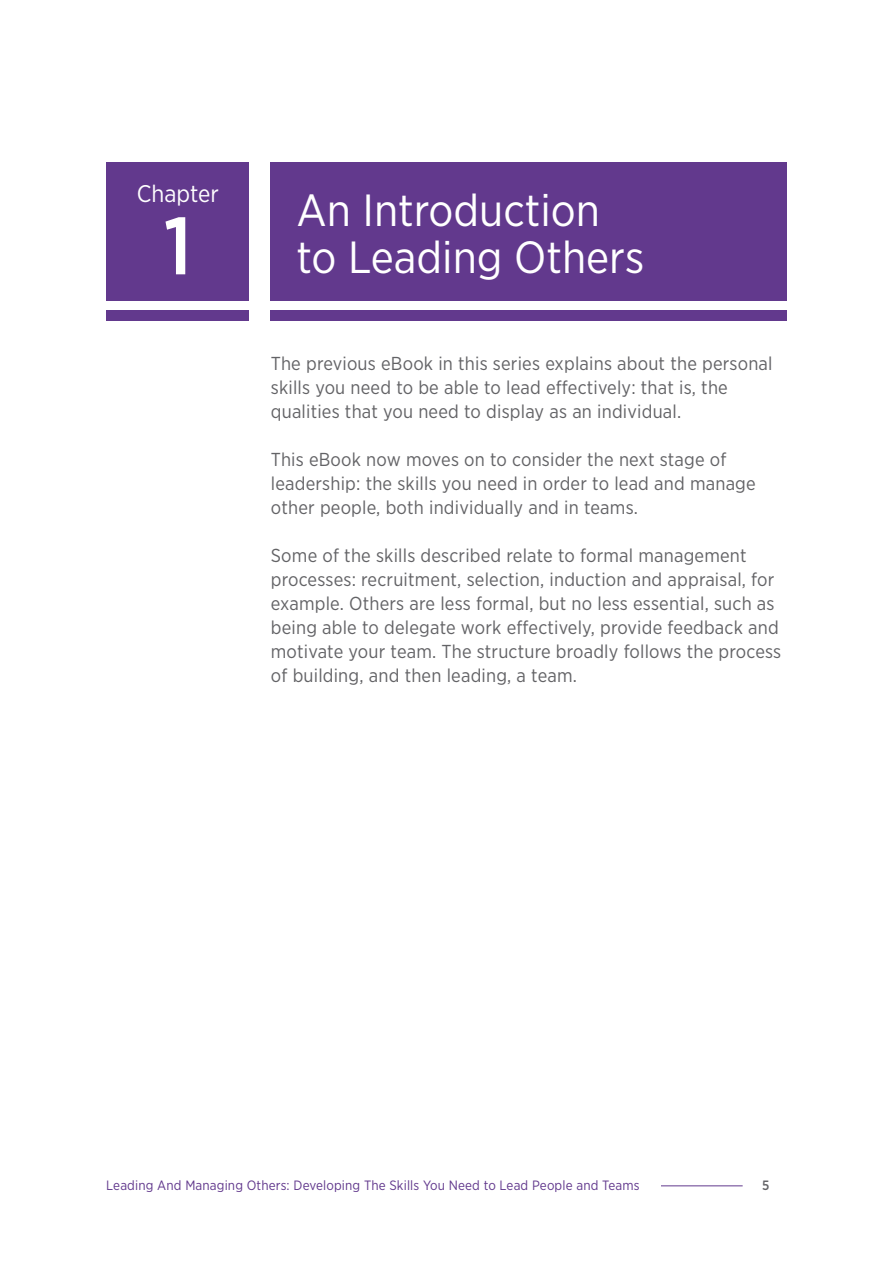
<style>
.page{position:relative;width:893px;height:1263px;background:#fff}
.page>*{position:absolute;margin:0;border:0;box-sizing:border-box;transform-origin:0 0}
.Chapter{font:500 81px "Gotham Narrow";color:#fff}
.Chapter-2{font:45px/46.5px "Gotham Narrow";color:#fff}
.Chapter-3{font:24px "Gotham Narrow";color:#fff}
.Body{font:18.75px/24px "Gotham Narrow";letter-spacing:.01em;color:#636366}
.t1{font:13.5px "Gotham Narrow";letter-spacing:.01em;color:#62398d}
.t2{font:500 13.5px "Gotham Narrow";color:#636366}
</style>
<div class="page">
<hr style="left:661px;top:1185px;width:82px;height:1px;background:#62398d">
<div style="left:270px;top:310px;width:517px;height:11px;background:#62398d"></div>
<div style="left:106px;top:310px;width:143px;height:11px;background:#62398d"></div>
<div style="left:106px;top:162px;width:143px;height:139px;background:#62398d"></div>
<div style="left:271px;top:162px;width:515px;height:139px;background:#62398d"></div>
<p class="Chapter-3" style="left:137px;top:179px;width:84px">Chapter</p>
<p class="Chapter" style="left:164px;top:195px;width:30px">1</p>
<p class="Chapter-2" style="left:296px;top:186px;width:349px">An Introduction to Leading Others</p>
<p class="Body" style="left:271px;top:351px;width:503px">The previous eBook in this series explains about the personal skills you need to be able to lead effectively: that is, the qualities that you need to display as an individual.</p>
<p class="Body" style="left:271px;top:447px;width:486px">This eBook now moves on to consider the next stage of leadership: the skills you need in order to lead and manage other people, both individually and in teams.</p>
<p class="Body" style="left:271px;top:543px;width:512px">Some of the skills described relate to formal management processes: recruitment, selection, induction and appraisal, for example. Others are less formal, but no less essential, such as being able to delegate work effectively, provide feedback and motivate your team. The structure broadly follows the process of building, and then leading, a team.</p>
<p class="t1" style="left:106px;top:1176px;width:535px">Leading And Managing Others: Developing The Skills You Need to Lead People and Teams</p>
<p class="t2" style="left:762px;top:1176px;width:9px">5</p>
</div>
